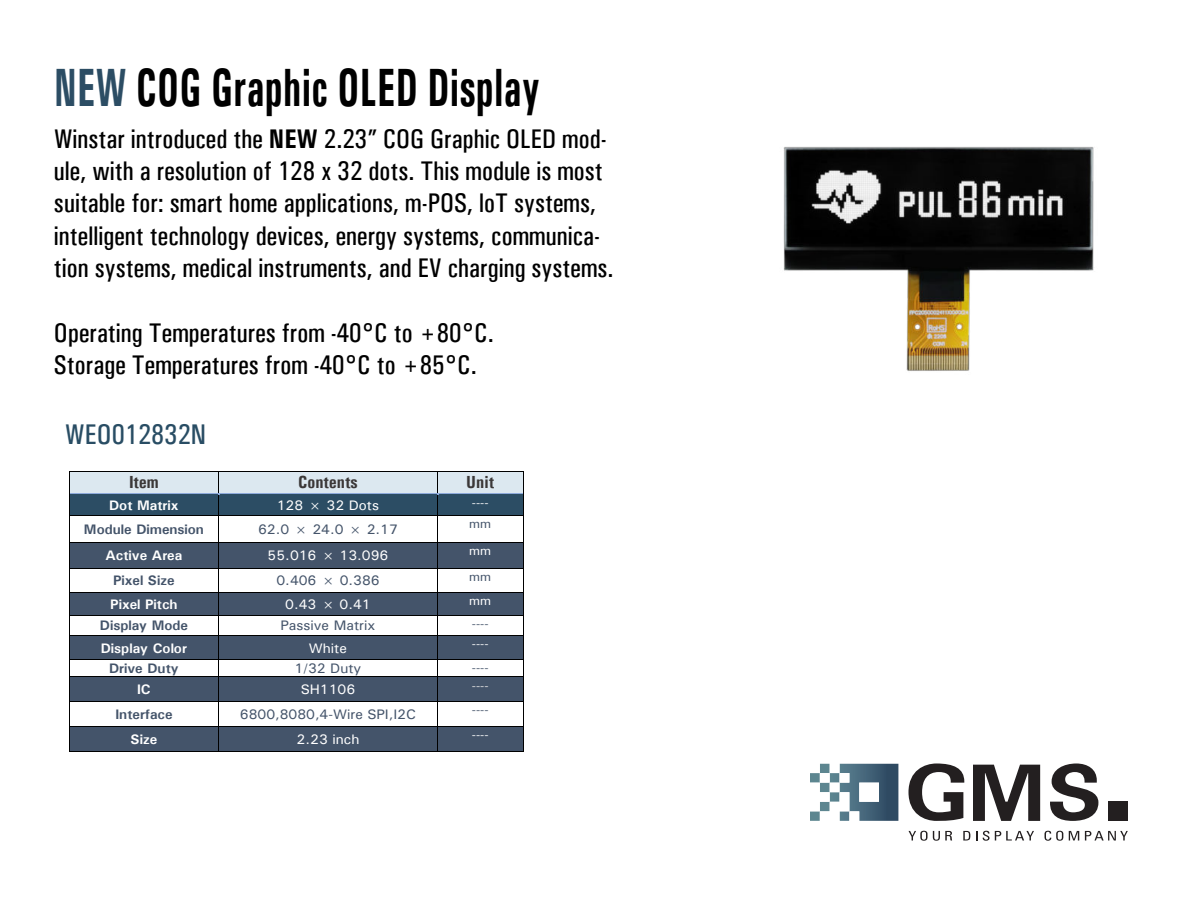
<style>
.page{position:relative;width:1200px;height:900px;background:#fff}
.page>*{position:absolute;margin:0;border:0;box-sizing:border-box;transform-origin:0 0}
.t1{font:700 54px "Univers Condensed";letter-spacing:.01em;color:#000;scale:.73 1}
.t2{font:28.5px "Univers Condensed";color:#294d64}
.t3{font:27px/32.4px "Univers Condensed";color:#000}
.t4{font:700 17.55px "Univers Condensed";color:#3b3838}
.t5{font:13.8px "Univers";color:#44546a}
.t6{font:700 13.8px "Univers";color:#44546a}
.t7{font:13.8px "Univers";color:#fff}
.t8{font:700 13.8px "Univers";color:#fff}
.t9{font:12.45px "Univers";color:#fff}
.t10{font:12.45px "Univers";color:#44546a}
.t11{font:12.45px "Univers";color:#e7e6e6}
.s1{color:#2c4d64}
.s2{font-weight:700}
</style>
<div class="page">
<svg style="left:908px;top:764px;width:56px;height:57px"></svg>
<svg style="left:973px;top:765px;width:67px;height:56px"></svg>
<svg style="left:1050px;top:764px;width:48px;height:57px"></svg>
<div style="left:1108px;top:802px;width:20px;height:19px;background:#231f20"></div>
<svg style="left:810px;top:764px;width:89px;height:57px"></svg>
<svg style="left:909px;top:831px;width:43px;height:10px"></svg>
<svg style="left:963px;top:831px;width:7px;height:10px"></svg>
<svg style="left:983px;top:831px;width:51px;height:10px"></svg>
<svg style="left:1045px;top:831px;width:18px;height:10px"></svg>
<svg style="left:1069px;top:831px;width:10px;height:10px"></svg>
<svg style="left:1085px;top:831px;width:43px;height:10px"></svg>
<div style="left:70px;top:472px;width:148px;height:21px;background:#dce8f0"></div>
<div style="left:219px;top:472px;width:218px;height:21px;background:#dce8f0"></div>
<div style="left:438px;top:472px;width:85px;height:21px;background:#dce8f0"></div>
<hr style="left:70px;top:471px;width:148px;height:1px;background:#000">
<hr style="left:219px;top:471px;width:218px;height:1px;background:#000">
<hr style="left:438px;top:471px;width:85px;height:1px;background:#000">
<div style="left:70px;top:495px;width:148px;height:20px;background:#2c4d64"></div>
<div style="left:219px;top:495px;width:218px;height:20px;background:#2c4d64"></div>
<div style="left:438px;top:495px;width:85px;height:20px;background:#2c4d64"></div>
<hr style="left:70px;top:493px;width:148px;height:2px;background:#8eaadb">
<hr style="left:220px;top:493px;width:217px;height:2px;background:#8eaadb">
<hr style="left:439px;top:493px;width:84px;height:2px;background:#8eaadb">
<hr style="left:70px;top:515px;width:148px;height:1px;background:#000">
<hr style="left:219px;top:515px;width:218px;height:1px;background:#000">
<hr style="left:438px;top:515px;width:85px;height:1px;background:#000">
<div style="left:70px;top:543px;width:148px;height:25px;background:#44546a"></div>
<div style="left:219px;top:543px;width:218px;height:25px;background:#44546a"></div>
<div style="left:438px;top:543px;width:85px;height:25px;background:#44546a"></div>
<hr style="left:70px;top:542px;width:148px;height:1px;background:#000">
<hr style="left:219px;top:542px;width:218px;height:1px;background:#000">
<hr style="left:438px;top:542px;width:85px;height:1px;background:#000">
<hr style="left:70px;top:568px;width:148px;height:1px;background:#000">
<hr style="left:219px;top:568px;width:218px;height:1px;background:#000">
<hr style="left:438px;top:568px;width:85px;height:1px;background:#000">
<div style="left:70px;top:592px;width:148px;height:23px;background:#44546a"></div>
<div style="left:219px;top:592px;width:218px;height:23px;background:#44546a"></div>
<div style="left:438px;top:592px;width:85px;height:23px;background:#44546a"></div>
<hr style="left:70px;top:592px;width:148px;height:1px;background:#000">
<hr style="left:219px;top:592px;width:218px;height:1px;background:#000">
<hr style="left:438px;top:592px;width:85px;height:1px;background:#000">
<hr style="left:70px;top:615px;width:148px;height:1px;background:#000">
<hr style="left:219px;top:615px;width:218px;height:1px;background:#000">
<hr style="left:438px;top:615px;width:85px;height:1px;background:#000">
<div style="left:70px;top:636px;width:148px;height:23px;background:#44546a"></div>
<div style="left:219px;top:636px;width:218px;height:23px;background:#44546a"></div>
<div style="left:438px;top:636px;width:85px;height:23px;background:#44546a"></div>
<hr style="left:70px;top:635px;width:148px;height:1px;background:#000">
<hr style="left:219px;top:635px;width:218px;height:1px;background:#000">
<hr style="left:438px;top:635px;width:85px;height:1px;background:#000">
<hr style="left:70px;top:659px;width:148px;height:1px;background:#000">
<hr style="left:219px;top:659px;width:218px;height:1px;background:#000">
<hr style="left:438px;top:659px;width:85px;height:1px;background:#000">
<div style="left:70px;top:677px;width:148px;height:24px;background:#44546a"></div>
<div style="left:219px;top:677px;width:218px;height:24px;background:#44546a"></div>
<div style="left:438px;top:677px;width:85px;height:24px;background:#44546a"></div>
<hr style="left:70px;top:677px;width:148px;height:1px;background:#000">
<hr style="left:219px;top:677px;width:218px;height:1px;background:#000">
<hr style="left:438px;top:677px;width:85px;height:1px;background:#000">
<hr style="left:70px;top:701px;width:148px;height:1px;background:#000">
<hr style="left:219px;top:701px;width:218px;height:1px;background:#000">
<hr style="left:438px;top:701px;width:85px;height:1px;background:#000">
<div style="left:70px;top:727px;width:148px;height:24px;background:#44546a"></div>
<div style="left:219px;top:727px;width:218px;height:24px;background:#44546a"></div>
<div style="left:438px;top:727px;width:85px;height:24px;background:#44546a"></div>
<hr style="left:70px;top:726px;width:148px;height:1px;background:#000">
<hr style="left:219px;top:726px;width:218px;height:1px;background:#000">
<hr style="left:438px;top:726px;width:85px;height:1px;background:#000">
<svg style="left:69px;top:471px;width:1px;height:281px"></svg>
<hr style="left:70px;top:751px;width:148px;height:1px;background:#000">
<svg style="left:218px;top:471px;width:2px;height:281px"></svg>
<hr style="left:219px;top:751px;width:218px;height:1px;background:#000">
<svg style="left:437px;top:471px;width:2px;height:281px"></svg>
<hr style="left:438px;top:751px;width:85px;height:1px;background:#000">
<svg style="left:523px;top:471px;width:1px;height:281px"></svg>
<img style="left:783px;top:147px;width:311px;height:224px">
<h1 class="t1" style="left:54px;top:68px;width:667px"><span class="s1">NEW</span> COG Graphic OLED Display</h1>
<p class="t3" style="left:54px;top:125px;width:561px">Winstar introduced the <span class="s2">NEW</span> 2.23” COG Graphic OLED mod&shy;ule, with a resolution of 128 x 32 dots. This module is most suitable for: smart home applications, m-POS, loT systems, intelligent technology devices, energy systems, communica&shy;tion systems, medical instruments, and EV charging systems.</p>
<p class="t3" style="left:54px;top:319px;width:441px">Operating Temperatures from -40°C to +80°C.<br>Storage Temperatures from -40°C to +85°C.</p>
<p class="t2" style="left:65px;top:424px;width:142px">WEO012832N</p>
<p class="t4" style="left:129px;top:472px;width:31px">Item</p>
<p class="t4" style="left:298px;top:472px;width:61px">Contents</p>
<p class="t4" style="left:466px;top:472px;width:30px">Unit</p>
<p class="t8" style="left:109px;top:500px;width:71px">Dot Matrix</p>
<p class="t7" style="left:277px;top:500px;width:104px">128 × 32 Dots</p>
<p class="t9" style="left:472px;top:498px;width:19px">----</p>
<p class="t6" style="left:84px;top:524px;width:122px">Module Dimension</p>
<p class="t5" style="left:258px;top:524px;width:141px">62.0 × 24.0 × 2.17</p>
<p class="t10" style="left:469px;top:520px;width:24px">mm</p>
<p class="t8" style="left:106px;top:551px;width:78px">Active Area</p>
<p class="t7" style="left:268px;top:551px;width:122px">55.016 × 13.096</p>
<p class="t9" style="left:469px;top:546px;width:24px">mm</p>
<p class="t6" style="left:113px;top:575px;width:63px">Pixel Size</p>
<p class="t5" style="left:276px;top:576px;width:105px">0.406 × 0.386</p>
<p class="t10" style="left:469px;top:572px;width:24px">mm</p>
<p class="t8" style="left:110px;top:599px;width:69px">Pixel Pitch</p>
<p class="t7" style="left:285px;top:599px;width:87px">0.43 × 0.41</p>
<p class="t9" style="left:469px;top:596px;width:24px">mm</p>
<p class="t6" style="left:100px;top:621px;width:90px">Display Mode</p>
<p class="t5" style="left:281px;top:621px;width:96px">Passive Matrix</p>
<p class="t10" style="left:472px;top:619px;width:19px">----</p>
<p class="t8" style="left:101px;top:643px;width:88px">Display Color</p>
<p class="t7" style="left:309px;top:643px;width:40px">White</p>
<p class="t9" style="left:472px;top:639px;width:19px">----</p>
<p class="t6" style="left:109px;top:663px;width:71px">Drive Duty</p>
<p class="t5" style="left:294px;top:664px;width:68px">1/32 Duty</p>
<p class="t10" style="left:472px;top:663px;width:19px">----</p>
<p class="t8" style="left:137px;top:685px;width:15px">IC</p>
<p class="t7" style="left:301px;top:685px;width:56px">SH1106</p>
<p class="t11" style="left:472px;top:681px;width:19px">----</p>
<p class="t6" style="left:115px;top:709px;width:59px">Interface</p>
<p class="t5" style="left:240px;top:709px;width:178px">6800,8080,4-Wire SPI,I2C</p>
<p class="t10" style="left:472px;top:705px;width:19px">----</p>
<p class="t8" style="left:131px;top:734px;width:28px">Size</p>
<p class="t7" style="left:297px;top:734px;width:64px">2.23 inch</p>
<p class="t9" style="left:472px;top:730px;width:19px">----</p>
</div>
